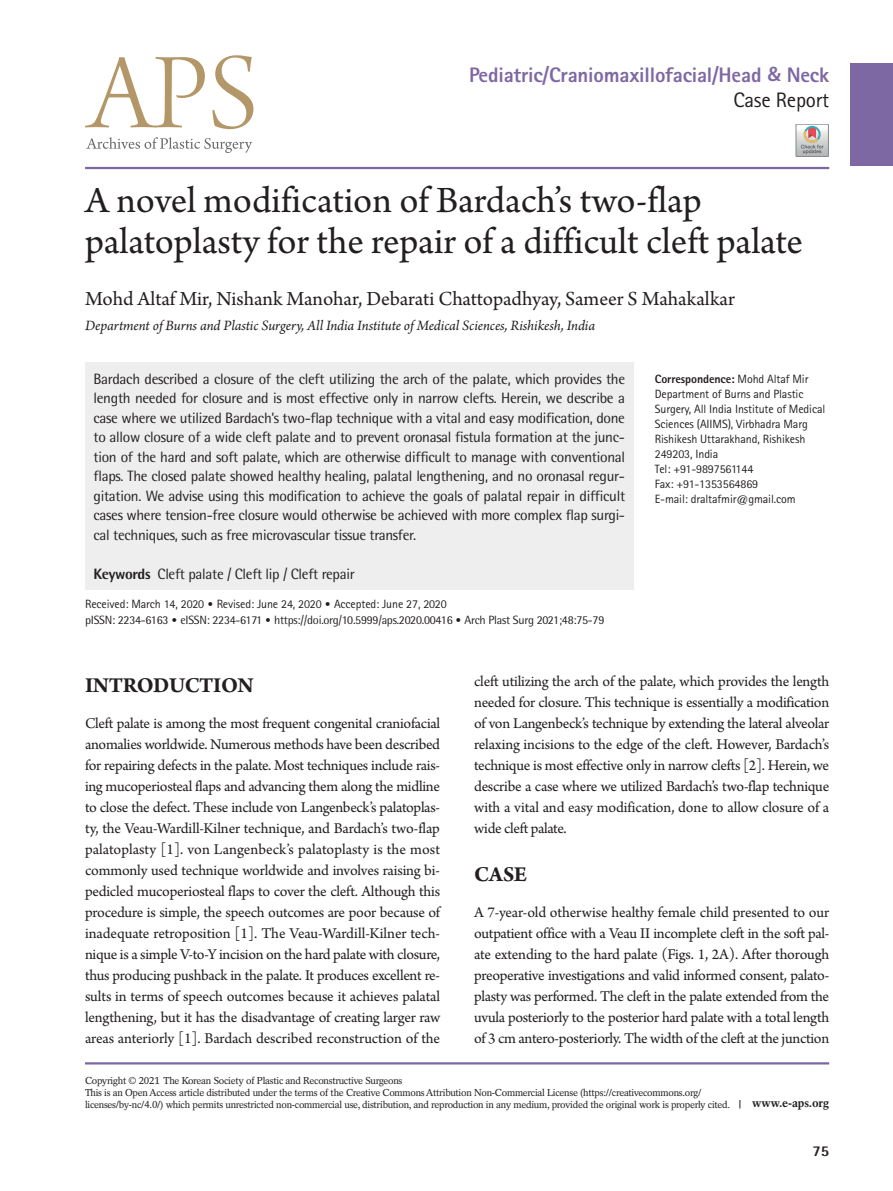
<style>
.page{position:relative;width:893px;height:1191px;background:#fff}
.page>*{position:absolute;margin:0;border:0;box-sizing:border-box;transform-origin:0 0}
.제목{font:39px/41px "Arno Pro";color:#231f20}
.대제목{font:700 22.5px "Arno Pro";letter-spacing:-.02em;color:#231f20}
.저자{font:21px "Arno Pro";letter-spacing:-.005em;color:#231f20}
.논문분류{font:800 21px "Rotis Sans Serif Std";letter-spacing:-.01em;color:#7e68a4}
.논문분류-2{font:21px "Rotis Sans Serif Std";letter-spacing:-.01em;color:#231f20}
.본문_0{font:15.75px/21px "Arno Pro";letter-spacing:-.01em;color:#231f20;text-align:justify}
.초록{font:15px/19.5px "Rotis Semi Sans Std";letter-spacing:-.02em;color:#231f20;text-align:justify}
.소속{font:italic 15px "Arno Pro";letter-spacing:-.005em;color:#231f20}
.t1{font:800 15px "Rotis Semi Sans Std";color:#231f20}
.교신저자{font:12px/15px "Rotis Sans Serif Std";letter-spacing:-.01em;color:#231f20}
.t2{font:12px "Rotis Semi Sans Std";letter-spacing:-.02em;color:#231f20}
.교신저자-2{font:800 12px "Rotis Sans Serif Std";letter-spacing:-.01em;color:#231f20}
.t3{font:700 12px "Rotation LT Std";letter-spacing:-.01em;color:#231f20}
.t4{font:10.05px/12px "Rotation LT Std";letter-spacing:-.025em;color:#231f20}
.s1{font-family:"Myriad Pro";font-weight:600}
.s2{font-weight:800}
.s3{font-weight:400}
.s4{font-family:"DIN Pro";font-weight:300}
</style>
<div class="page">
<svg style="left:85px;top:55px;width:168px;height:74px"></svg>
<svg style="left:86px;top:137px;width:166px;height:16px"></svg>
<div style="left:85px;top:362px;width:549px;height:227px;background:#eeeeef"></div>
<svg style="left:796px;top:124px;width:32px;height:33px"></svg>
<div style="left:850px;top:64px;width:43px;height:102px;background:#7e68a4"></div>
<hr style="left:85px;top:1062px;width:744px;height:2px;background:#7e68a4">
<hr style="left:85px;top:167px;width:744px;height:2px;background:#7e68a4">
<p class="논문분류" style="left:469px;top:61px;width:362px">Pediatric/Craniomaxillofacial/Head <span class="s1">&amp;</span> Neck</p>
<p class="논문분류-2" style="left:733px;top:87px;width:97px">Case Report</p>
<p class="제목" style="left:85px;top:182px;width:719px">A novel modification of Bardach’s two-flap palatoplasty for the repair of a difficult cleft palate</p>
<p class="저자" style="left:85px;top:287px;width:651px">Mohd Altaf Mir, Nishank Manohar, Debarati Chattopadhyay, Sameer S Mahakalkar</p>
<p class="소속" style="left:85px;top:317px;width:512px">Department of Burns and Plastic Surgery, All India Institute of Medical Sciences, Rishikesh, India</p>
<p class="초록" style="left:94px;top:369px;width:533px">Bardach described a closure of the cleft utilizing the arch of the palate, which provides the length needed for closure and is most effective only in narrow clefts. Herein, we describe a case where we utilized Bardach’s two-flap technique with a vital and easy modification, done to allow closure of a wide cleft palate and to prevent oronasal fistula formation at the junc&shy;tion of the hard and soft palate, which are otherwise difficult to manage with conventional flaps. The closed palate showed healthy healing, palatal lengthening, and no oronasal regur&shy;gitation. We advise using this modification to achieve the goals of palatal repair in difficult cases where tension-free closure would otherwise be achieved with more complex flap surgi&shy;cal techniques, such as free microvascular tissue transfer.</p>
<p class="초록" style="left:94px;top:564px;width:263px"><span class="s2">Keywords</span> Cleft palate / Cleft lip / Cleft repair</p>
<p class="교신저자-2" style="left:655px;top:371px;width:155px">Correspondence: <span class="s3">Mohd Altaf Mir</span></p>
<p class="교신저자" style="left:655px;top:386px;width:172px">Department of Burns and Plastic<br>Surgery, All India Institute of Medical<br>Sciences (AIIMS), Virbhadra Marg<br>Rishikesh Uttarakhand, Rishikesh<br>249203, India</p>
<p class="교신저자" style="left:655px;top:461px;width:100px">Tel: +91-9897561144</p>
<p class="교신저자" style="left:655px;top:476px;width:105px">Fax: +91-1353564869</p>
<p class="교신저자" style="left:655px;top:491px;width:142px">E-mail: draltafmir@gmail.com</p>
<p class="교신저자" style="left:85px;top:596px;width:363px">Received: March 14, 2020 <span class="s4">•</span> Revised: June 24, 2020 <span class="s4">•</span> Accepted: June 27, 2020</p>
<p class="t2" style="left:85px;top:612px;width:521px">pISSN: 2234-6163 <span class="s4">•</span> eISSN: 2234-6171 <span class="s4">•</span> https://doi.org/10.5999/aps.2020.00416 <span class="s4">•</span> Arch Plast Surg 2021;48:75-79</p>
<p class="대제목" style="left:85px;top:672px;width:170px">INTRODUCTION</p>
<p class="본문_0" style="left:85px;top:714px;width:357px">Cleft palate is among the most frequent congenital craniofacial anomalies worldwide. Numerous methods have been described for repairing defects in the palate. Most techniques include rais&shy;ing mucoperiosteal flaps and advancing them along the midline to close the defect. These include von Langenbeck’s palatoplas&shy;ty, the Veau-Wardill-Kilner technique, and Bardach’s two-flap palatoplasty [1]. von Langenbeck’s palatoplasty is the most commonly used technique worldwide and involves raising bi&shy;pedicled mucoperiosteal flaps to cover the cleft. Although this procedure is simple, the speech outcomes are poor because of inadequate retroposition [1]. The Veau-Wardill-Kilner tech&shy;nique is a simple V-to-Y incision on the hard palate with closure, thus producing pushback in the palate. It produces excellent re&shy;sults in terms of speech outcomes because it achieves palatal lengthening, but it has the disadvantage of creating larger raw areas anteriorly [1]. Bardach described reconstruction of the</p>
<p class="본문_0" style="left:474px;top:672px;width:357px">cleft utilizing the arch of the palate, which provides the length needed for closure. This technique is essentially a modification of von Langenbeck’s technique by extending the lateral alveolar relaxing incisions to the edge of the cleft. However, Bardach’s technique is most effective only in narrow clefts [2]. Herein, we describe a case where we utilized Bardach’s two-flap technique with a vital and easy modification, done to allow closure of a wide cleft palate.</p>
<p class="대제목" style="left:474px;top:861px;width:54px">CASE</p>
<p class="본문_0" style="left:474px;top:903px;width:357px">A 7-year-old otherwise healthy female child presented to our outpatient office with a Veau II incomplete cleft in the soft pal&shy;ate extending to the hard palate (Figs. 1, 2A). After thorough preoperative investigations and valid informed consent, palato&shy;plasty was performed. The cleft in the palate extended from the uvula posteriorly to the posterior hard palate with a total length of 3 cm antero-posteriorly. The width of the cleft at the junction</p>
<p class="t4" style="left:85px;top:1074px;width:319px">Copyright © 2021 The Korean Society of Plastic and Reconstructive Surgeons</p>
<p class="t4" style="left:85px;top:1086px;width:647px">This is an Open Access article distributed under the terms of the Creative Commons Attribution Non-Commercial License (https://creativecommons.org/ licenses/by-nc/4.0/) which permits unrestricted non-commercial use, distribution, and reproduction in any medium, provided the original work is properly cited.</p>
<p class="t3" style="left:752px;top:1096px;width:78px">www.e-aps.org</p>
<p class="t1" style="left:812px;top:1141px;width:18px">75</p>
</div>
